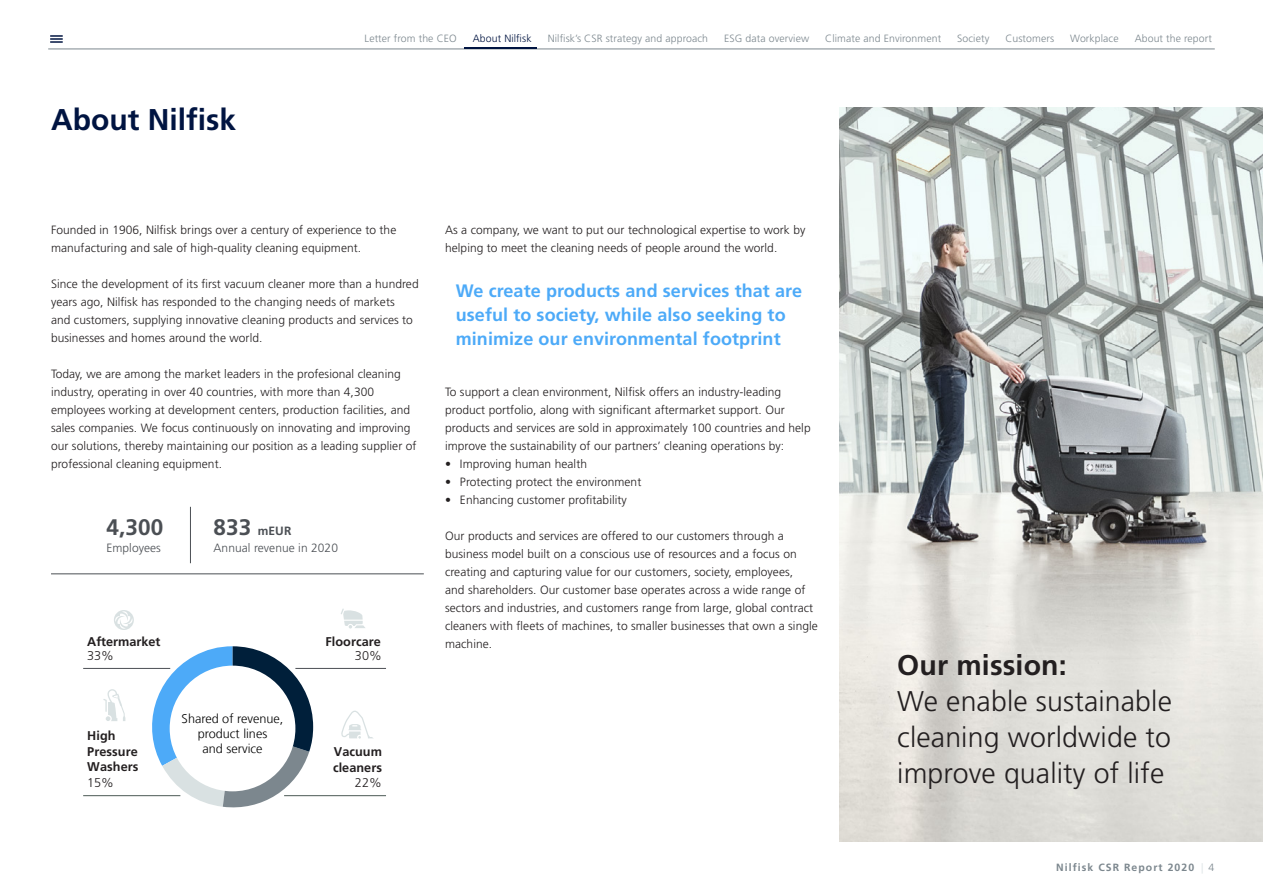
<style>
.page{position:relative;width:1263px;height:893px;background:#fff}
.page>*{position:absolute;margin:0;border:0;box-sizing:border-box;transform-origin:0 0}
.t1{font:700 30px "Frutiger LT Std";color:#001441}
.t2{font:300 28.5px/36px "Frutiger LT Std";letter-spacing:.005em;color:#231f20;text-align:justify}
.t3{font:700 28.5px "Frutiger LT Std";letter-spacing:.005em;color:#231f20}
.t4{font:700 22.5px "Frutiger LT Std";color:#4b4f54}
.t5{font:700 18px/24px "Frutiger LT Std";letter-spacing:.005em;color:#4daaf8}
.t6{font:700 12.75px/15.1px "Frutiger LT Std";letter-spacing:.005em;color:#231f20}
.t7{font:300 12.75px/15.1px "Frutiger LT Com";color:#000;text-align:center}
.t8{font:300 12.75px "Frutiger LT Std";letter-spacing:.005em;color:#231f20}
.t9{font:300 12px/18px "Frutiger LT Std";letter-spacing:.005em;color:#231f20}
.t10{font:300 12px/16.5px "Frutiger LT Std";letter-spacing:.005em;color:#4b4f54}
.t11{font:300 10.5px "Frutiger LT Std";letter-spacing:.01em;color:#7c878e}
.t12{font:700 10.5px "Frutiger LT Std";letter-spacing:.1em;color:#7c878e}
.t13{font:300 10.5px "Frutiger LT Std";letter-spacing:.01em;color:#001441}
.s1{font-weight:700;font-size:22.5px}
.s2{font-weight:700}
.s3{font-weight:300;color:#d9e1e2}
.s4{font-weight:300}
</style>
<div class="page">
<img style="left:839px;top:107px;width:424px;height:735px">
<hr style="left:51px;top:574px;width:373px;height:1px;background:#4b4f54">
<hr style="left:190px;top:507px;width:1px;height:56px;background:#4b4f54">
<hr style="left:83px;top:795px;width:97px;height:1px;background:#4b5954">
<hr style="left:284px;top:795px;width:102px;height:1px;background:#4b5954">
<hr style="left:83px;top:668px;width:87px;height:1px;background:#4b4f54">
<hr style="left:295px;top:668px;width:91px;height:1px;background:#4b4f54">
<svg style="left:141px;top:646px;width:172px;height:162px"></svg>
<div style="left:170px;top:666px;width:125px;height:125px;background:#fff;border-radius:50%"></div>
<svg style="left:103px;top:689px;width:22px;height:32px"></svg>
<svg style="left:341px;top:609px;width:24px;height:19px"></svg>
<svg style="left:341px;top:711px;width:32px;height:28px"></svg>
<svg style="left:114px;top:610px;width:20px;height:20px"></svg>
<hr style="left:48px;top:49px;width:1167px;height:1px;background:#7c878e">
<svg style="left:50px;top:35px;width:13px;height:8px"></svg>
<hr style="left:465px;top:47px;width:72px;height:2px;background:#001441">
<h1 class="t1" style="left:51px;top:101px;width:187px">About Nilfisk</h1>
<p class="t11" style="left:365px;top:32px;width:94px">Letter from the CEO</p>
<p class="t13" style="left:473px;top:32px;width:60px">About Nilfisk</p>
<p class="t11" style="left:548px;top:32px;width:162px">Nilfisk’s CSR strategy and approach</p>
<p class="t11" style="left:724px;top:32px;width:87px">ESG data overview</p>
<p class="t11" style="left:825px;top:32px;width:117px">Climate and Environment</p>
<p class="t11" style="left:957px;top:32px;width:34px">Society</p>
<p class="t11" style="left:1005px;top:32px;width:50px">Customers</p>
<p class="t11" style="left:1070px;top:32px;width:50px">Workplace</p>
<p class="t11" style="left:1135px;top:32px;width:79px">About the report</p>
<p class="t9" style="left:51px;top:221px;width:347px">Founded in 1906, Nilfisk brings over a century of experience to the manufacturing and sale of high-quality cleaning equipment.</p>
<p class="t9" style="left:51px;top:275px;width:369px">Since the development of its first vacuum cleaner more than a hundred years ago, Nilfisk has responded to the changing needs of markets<br>and customers, supplying innovative cleaning products and services to businesses and homes around the world.</p>
<p class="t9" style="left:51px;top:365px;width:367px">Today, we are among the market leaders in the profesional cleaning industry, operating in over 40 countries, with more than 4,300 employees working at development centers, production facilities, and sales companies. We focus continuously on innovating and improving our solutions, thereby maintaining our position as a leading supplier of professional cleaning equipment.</p>
<h3 class="t4" style="left:106px;top:514px;width:58px">4,300</h3>
<p class="t10" style="left:106px;top:540px;width:56px">Employees</p>
<p class="t10" style="left:214px;top:523px;width:126px"><span class="s1">833</span> <span class="s2">mEUR<br></span>Annual revenue in 2020</p>
<p class="t9" style="left:445px;top:221px;width:362px">As a company, we want to put our technological expertise to work by helping to meet the cleaning needs of people around the world.</p>
<h3 class="t5" style="left:456px;top:279px;width:348px">We create products and services that are useful to society, while also seeking to minimize our environmental footprint</h3>
<p class="t9" style="left:445px;top:383px;width:367px">To support a clean environment, Nilfisk offers an industry-leading product portfolio, along with significant aftermarket support. Our products and services are sold in approximately 100 countries and help improve the sustainability of our partners’ cleaning operations by:</p>
<p class="t9" style="left:445px;top:455px;width:143px">• Improving human health</p>
<p class="t9" style="left:445px;top:473px;width:198px">• Protecting protect the environment</p>
<p class="t9" style="left:445px;top:491px;width:183px">• Enhancing customer profitability</p>
<p class="t9" style="left:445px;top:527px;width:374px">Our products and services are offered to our customers through a business model built on a conscious use of resources and a focus on creating and capturing value for our customers, society, employees,<br>and shareholders. Our customer base operates across a wide range of sectors and industries, and customers range from large, global contract cleaners with fleets of machines, to smaller businesses that own a single</p>
<p class="t6" style="left:87px;top:634px;width:75px">Aftermarket</p>
<p class="t8" style="left:87px;top:649px;width:28px">33%</p>
<p class="t6" style="left:87px;top:728px;width:53px">High<br>Pressure<br>Washers</p>
<p class="t8" style="left:87px;top:775px;width:28px">15%</p>
<p class="t7" style="left:182px;top:711px;width:103px">Shared of revenue, product lines<br>and service</p>
<p class="t6" style="left:325px;top:634px;width:57px">Floorcare</p>
<p class="t9" style="left:445px;top:635px;width:49px">machine.</p>
<p class="t8" style="left:355px;top:649px;width:28px">30%</p>
<p class="t6" style="left:333px;top:744px;width:50px">Vacuum cleaners</p>
<p class="t8" style="left:355px;top:775px;width:28px">22%</p>
<h2 class="t3" style="left:897px;top:648px;width:171px">Our mission:</h2>
<h2 class="t2" style="left:897px;top:683px;width:276px">We enable sustainable cleaning worldwide to improve quality of life</h2>
<p class="t12" style="left:1056px;top:861px;width:160px">Nilfisk CSR Report 2020 <span class="s3">|</span> <span class="s4">4</span></p>
</div>
